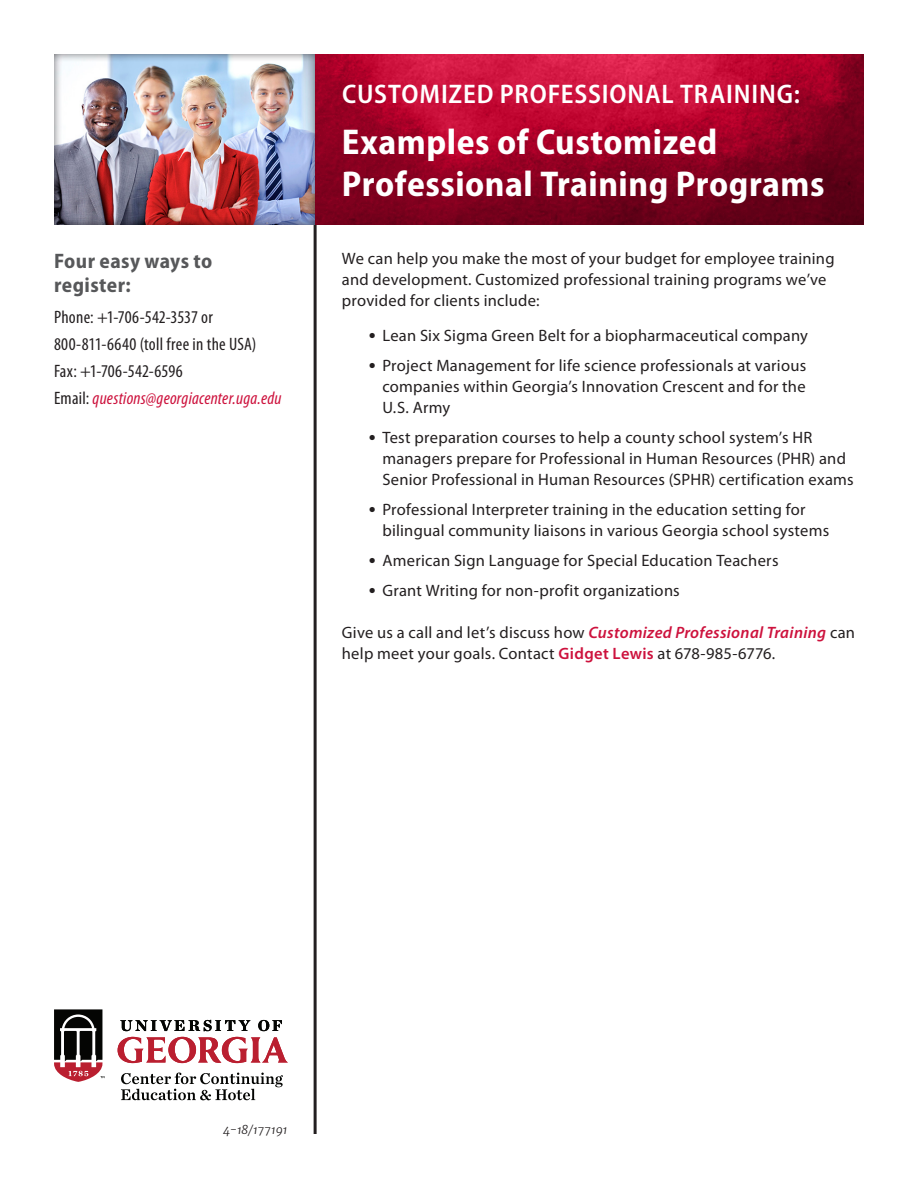
<style>
.page{position:relative;width:918px;height:1188px;background:#fff}
.page>*{position:absolute;margin:0;border:0;box-sizing:border-box;transform-origin:0 0}
.t1{font:700 semi-condensed 36px/42px "Myriad Pro";letter-spacing:.015em;color:#fff}
.t2{font:600 semi-condensed 27px "Myriad Pro";letter-spacing:.035em;color:#fff}
.t3{font:700 semi-condensed 21px/24px "Myriad Pro";letter-spacing:.02em;color:#57585a}
.t4{font:condensed 18px/27px "Myriad Pro";letter-spacing:.015em;color:#231f20}
.t5{font:16.5px/21px "Myriad Pro";letter-spacing:.015em;color:#231f20}
.t6{font:italic 300 12px "Merriweather Sans";letter-spacing:-.02em;color:#231f20}
.s1{font-style:italic;color:#cd123d}
.s2{font-size:24.75px}
.s3{font-weight:600;font-style:italic;color:#cd123d}
.s4{font-weight:600;color:#cd123d}
</style>
<div class="page">
<svg style="left:54px;top:1009px;width:51px;height:73px"></svg>
<svg style="left:118px;top:1037px;width:170px;height:26px"></svg>
<svg style="left:120px;top:1020px;width:130px;height:11px"></svg>
<svg style="left:258px;top:1020px;width:24px;height:11px"></svg>
<svg style="left:121px;top:1073px;width:162px;height:27px"></svg>
<hr style="left:314px;top:64px;width:3px;height:1070px;background:#231f20">
<svg style="left:316px;top:54px;width:548px;height:171px;background:#9c0528"></svg>
<div style="left:54px;top:53px;width:262px;height:172px;background:#231f20;opacity:.75"></div>
<p class="t3" style="left:54px;top:249px;width:160px">Four easy ways to register:</p>
<p class="t4" style="left:54px;top:304px;width:229px">Phone: +1-706-542-3537 or<br>800-811-6640 (toll free in the USA)<br>Fax: +1-706-542-6596<br>Email: <span class="s1">questions@georgiacenter.uga.edu</span></p>
<h2 class="t2" style="left:342px;top:79px;width:459px">CUSTOMIZED PROFESSIONAL TRAINING:</h2>
<h1 class="t1" style="left:342px;top:122px;width:484px">Examples of Customized<br>Professional Training Programs</h1>
<p class="t5" style="left:342px;top:249px;width:494px">We can help you make the most of your budget for employee training and development. Customized professional training programs we’ve provided for clients include:</p>
<p class="t5" style="left:369px;top:325px;width:441px"><span class="s2">•</span> Lean Six Sigma Green Belt for a biopharmaceutical company</p>
<p class="t5" style="left:382px;top:355px;width:425px;text-align:justify;text-indent:-13px"><span class="s2">•</span> Project Management for life science professionals at various companies within Georgia’s Innovation Crescent and for the U.S. Army</p>
<p class="t5" style="left:382px;top:427px;width:473px;text-indent:-13px"><span class="s2">•</span> Test preparation courses to help a county school system’s HR managers prepare for Professional in Human Resources (PHR) and<br>Senior Professional in Human Resources (SPHR) certification exams</p>
<p class="t5" style="left:382px;top:499px;width:448px;text-indent:-13px"><span class="s2">•</span> Professional Interpreter training in the education setting for bilingual community liaisons in various Georgia school systems</p>
<p class="t5" style="left:369px;top:550px;width:411px"><span class="s2">•</span> American Sign Language for Special Education Teachers</p>
<p class="t5" style="left:369px;top:580px;width:312px"><span class="s2">•</span> Grant Writing for non-profit organizations</p>
<p class="t5" style="left:342px;top:622px;width:515px">Give us a call and let’s discuss how <span class="s3">Customized Professional Training</span> can help meet your goals. Contact <span class="s4">Gidget Lewis</span> at 678-985-6776.</p>
<p class="t6" style="left:223px;top:1121px;width:66px">4-18/177191</p>
</div>
